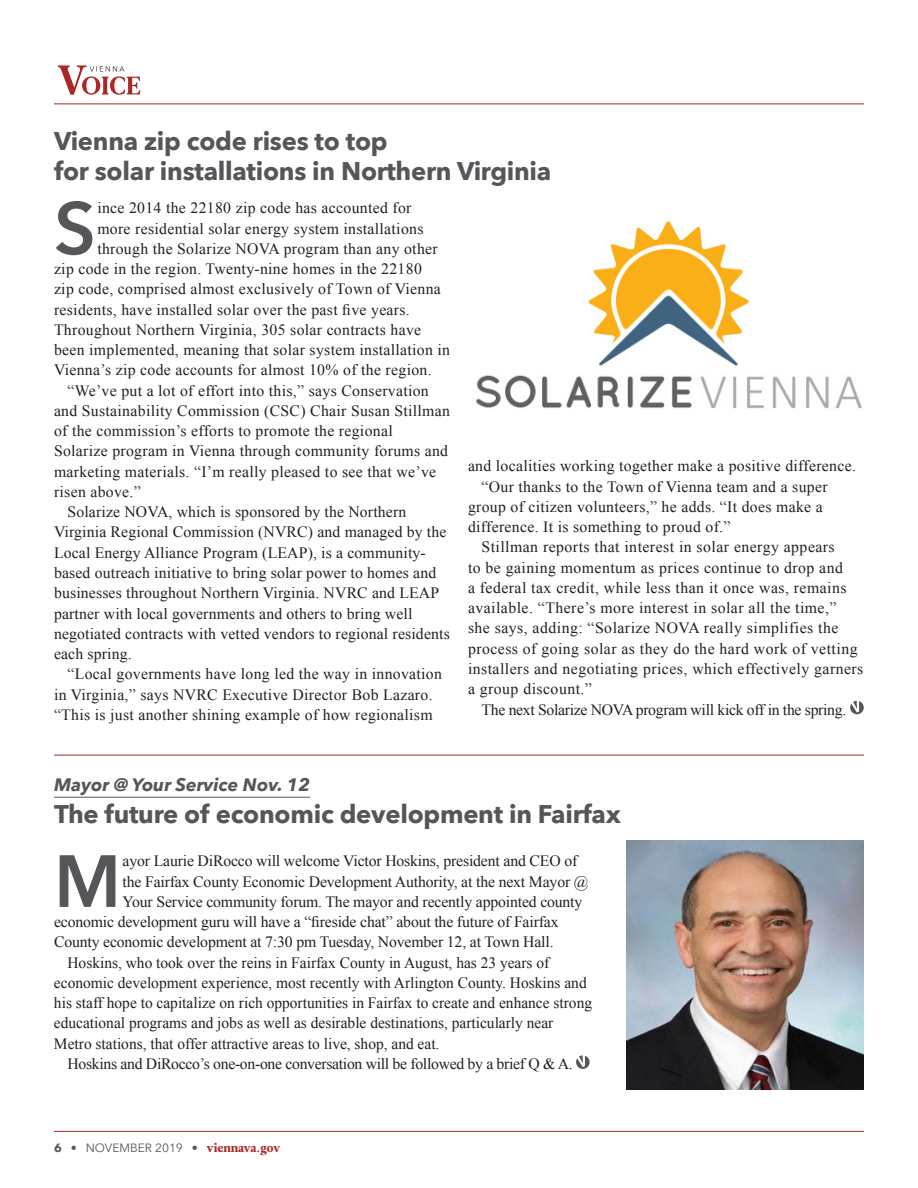
<style>
.page{position:relative;width:918px;height:1188px;background:#fff}
.page>*{position:absolute;margin:0;border:0;box-sizing:border-box;transform-origin:0 0}
.t1{font:600 72.9px "Avenir Next";color:#54565a}
.t2{font:700 25.5px/30.6px "Avenir Next";letter-spacing:-.01em;color:#54565a}
.t3{font:italic 700 18px "Avenir Next";color:#54565a}
.t4{font:15.75px "Times New Roman";letter-spacing:.02em;color:#231f20}
.t5{font:15.75px "Times New Roman";color:#231f20}
.t6{font:15.75px "Times New Roman";letter-spacing:-.01em;color:#231f20}
.t7{font:15.75px "Times New Roman";letter-spacing:-.02em;color:#231f20}
.t8{font:12px "Avenir Next";color:#54565a}
.s1{font-weight:700}
.s2{font-family:"Leitura News Roman 4";color:#aa2928}
</style>
<div class="page">
<svg style="left:850px;top:701px;width:14px;height:13px"></svg>
<img style="left:475px;top:220px;width:387px;height:189px">
<hr style="left:54px;top:755px;width:810px;height:1px;background:#aa2928">
<svg style="left:576px;top:1055px;width:14px;height:14px"></svg>
<img style="left:626px;top:840px;width:238px;height:250px">
<hr style="left:54px;top:797px;width:256px;height:1px;background:#54565a">
<hr style="left:54px;top:103px;width:810px;height:1px;background:#aa2928">
<svg style="left:58px;top:65px;width:82px;height:30px"></svg>
<hr style="left:54px;top:1131px;width:810px;height:1px;background:#aa2928">
<h2 class="t2" style="left:54px;top:125px;width:499px">Vienna zip code rises to top<br>for solar installations in Northern Virginia</h2>
<h1 class="t1" style="left:54px;top:166px;width:43px">S</h1>
<p class="t4" style="left:97px;top:198px;width:316px">ince 2014 the 22180 zip code has accounted for</p>
<p class="t4" style="left:97px;top:218px;width:328px">more residential solar energy system installations</p>
<p class="t4" style="left:97px;top:238px;width:342px">through the Solarize NOVA program than any other</p>
<p class="t4" style="left:54px;top:258px;width:369px">zip code in the region. Twenty-nine homes in the 22180</p>
<p class="t4" style="left:54px;top:279px;width:388px">zip code, comprised almost exclusively of Town of Vienna</p>
<p class="t4" style="left:54px;top:299px;width:357px">residents, have installed solar over the past five years.</p>
<p class="t4" style="left:54px;top:319px;width:369px">Throughout Northern Virginia, 305 solar contracts have</p>
<p class="t4" style="left:54px;top:339px;width:398px">been implemented, meaning that solar system installation in</p>
<p class="t4" style="left:54px;top:360px;width:379px">Vienna’s zip code accounts for almost 10% of the region.</p>
<p class="t4" style="left:68px;top:380px;width:363px">“We’ve put a lot of effort into this,” says Conservation</p>
<p class="t4" style="left:54px;top:400px;width:398px">and Sustainability Commission (CSC) Chair Susan Stillman</p>
<p class="t4" style="left:54px;top:420px;width:340px">of the commission’s efforts to promote the regional</p>
<p class="t4" style="left:54px;top:441px;width:396px">Solarize program in Vienna through community forums and</p>
<p class="t4" style="left:54px;top:461px;width:384px">marketing materials. “I’m really pleased to see that we’ve</p>
<p class="t4" style="left:54px;top:481px;width:88px">risen above.”</p>
<p class="t4" style="left:68px;top:501px;width:340px">Solarize NOVA, which is sponsored by the Northern</p>
<p class="t4" style="left:54px;top:522px;width:394px">Virginia Regional Commission (NVRC) and managed by the</p>
<p class="t4" style="left:54px;top:542px;width:373px">Local Energy Alliance Program (LEAP), is a community-</p>
<p class="t4" style="left:54px;top:562px;width:384px">based outreach initiative to bring solar power to homes and</p>
<p class="t4" style="left:54px;top:582px;width:387px">businesses throughout Northern Virginia. NVRC and LEAP</p>
<p class="t4" style="left:54px;top:603px;width:360px">partner with local governments and others to bring well</p>
<p class="t4" style="left:54px;top:623px;width:397px">negotiated contracts with vetted vendors to regional residents</p>
<p class="t4" style="left:54px;top:643px;width:79px">each spring.</p>
<p class="t4" style="left:68px;top:663px;width:376px">“Local governments have long led the way in innovation</p>
<p class="t4" style="left:54px;top:684px;width:380px">in Virginia,” says NVRC Executive Director Bob Lazaro.</p>
<p class="t4" style="left:54px;top:704px;width:380px">“This is just another shining example of how regionalism</p>
<p class="t4" style="left:468px;top:456px;width:390px">and localities working together make a positive difference.</p>
<p class="t4" style="left:482px;top:476px;width:348px">“Our thanks to the Town of Vienna team and a super</p>
<p class="t4" style="left:468px;top:496px;width:356px">group of citizen volunteers,” he adds. “It does make a</p>
<p class="t4" style="left:468px;top:516px;width:264px">difference. It is something to proud of.”</p>
<p class="t4" style="left:482px;top:537px;width:355px">Stillman reports that interest in solar energy appears</p>
<p class="t4" style="left:468px;top:557px;width:376px">to be gaining momentum as prices continue to drop and</p>
<p class="t4" style="left:468px;top:577px;width:380px">a federal tax credit, while less than it once was, remains</p>
<p class="t4" style="left:468px;top:597px;width:370px">available. “There’s more interest in solar all the time,”</p>
<p class="t4" style="left:468px;top:618px;width:372px">she says, adding: “Solarize NOVA really simplifies the</p>
<p class="t4" style="left:468px;top:638px;width:391px">process of going solar as they do the hard work of vetting</p>
<p class="t4" style="left:468px;top:658px;width:397px">installers and negotiating prices, which effectively garners</p>
<p class="t4" style="left:468px;top:678px;width:125px">a group discount.”</p>
<p class="t7" style="left:482px;top:699px;width:366px">The next Solarize NOVA program will kick off in the spring.</p>
<p class="t3" style="left:54px;top:769px;width:258px">Mayor @ Your Service Nov. 12</p>
<h2 class="t2" style="left:54px;top:799px;width:568px">The future of economic development in Fairfax</h2>
<h1 class="t1" style="left:54px;top:819px;width:69px">M</h1>
<p class="t6" style="left:123px;top:851px;width:456px">ayor Laurie DiRocco will welcome Victor Hoskins, president and CEO of</p>
<p class="t6" style="left:123px;top:871px;width:467px">the Fairfax County Economic Development Authority, at the next Mayor @</p>
<p class="t6" style="left:123px;top:891px;width:461px">Your Service community forum. The mayor and recently appointed county</p>
<p class="t6" style="left:54px;top:911px;width:506px">economic development guru will have a “fireside chat” about the future of Fairfax</p>
<p class="t6" style="left:54px;top:932px;width:501px">County economic development at 7:30 pm Tuesday, November 12, at Town Hall.</p>
<p class="t5" style="left:68px;top:952px;width:483px">Hoskins, who took over the reins in Fairfax County in August, has 23 years of</p>
<p class="t5" style="left:54px;top:972px;width:534px">economic development experience, most recently with Arlington County. Hoskins and</p>
<p class="t5" style="left:54px;top:992px;width:540px">his staff hope to capitalize on rich opportunities in Fairfax to create and enhance strong</p>
<p class="t5" style="left:54px;top:1013px;width:501px">educational programs and jobs as well as desirable destinations, particularly near</p>
<p class="t5" style="left:54px;top:1033px;width:387px">Metro stations, that offer attractive areas to live, shop, and eat.</p>
<p class="t7" style="left:68px;top:1053px;width:507px">Hoskins and DiRocco’s one-on-one conversation will be followed by a brief Q &amp; A.</p>
<p class="t8" style="left:54px;top:1138px;width:228px"><span class="s1">6</span> • NOVEMBER 2019 • <span class="s2">viennava.gov</span></p>
</div>
